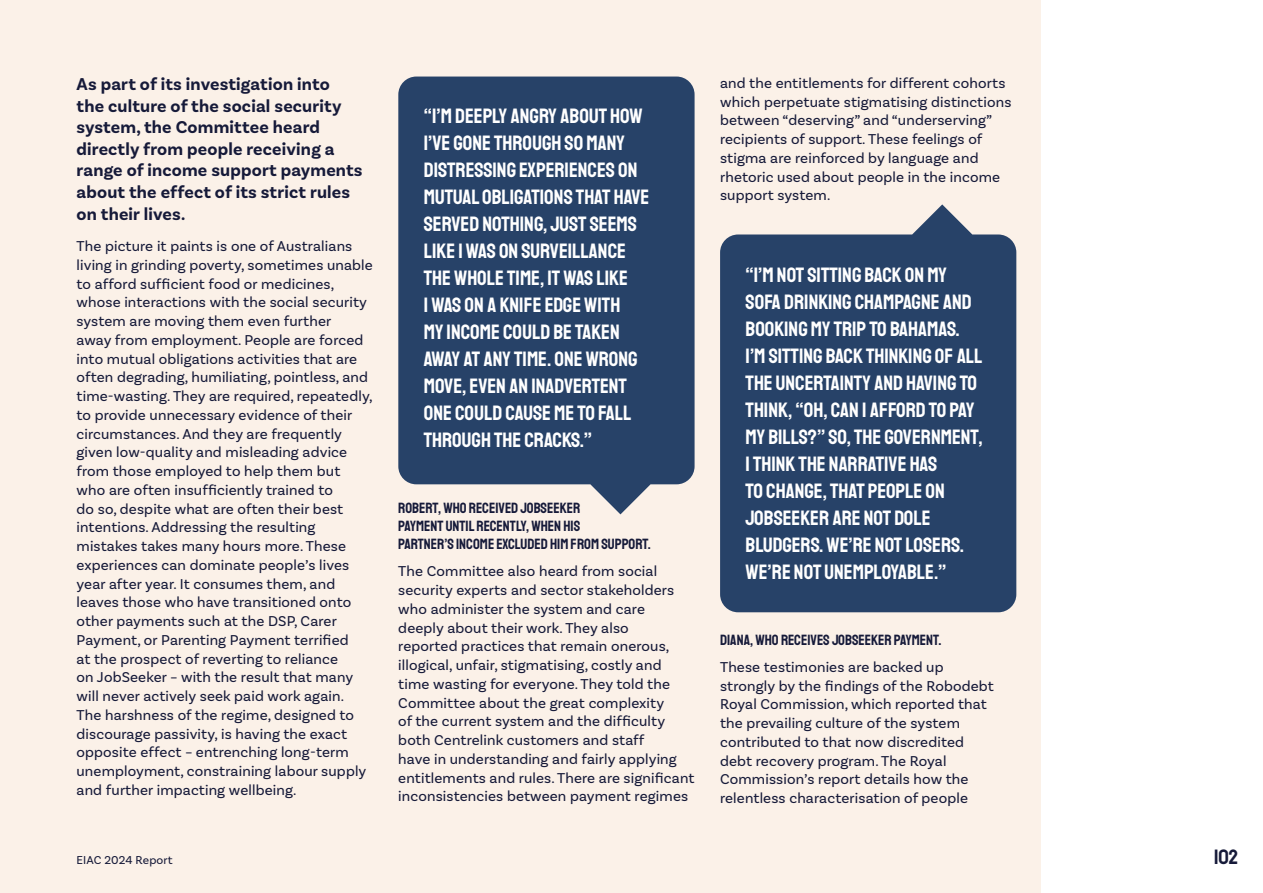
<style>
.page{position:relative;width:1263px;height:893px;background:#fff}
.page>*{position:absolute;margin:0;border:0;box-sizing:border-box;transform-origin:0 0}
.Speech_bubble_2{font:21px/27px "Staatliches";color:#fff}
.t1{font:21px "Staatliches";color:#161a39}
.Feature_text_C__p{font:700 18px/21.6px "Basic Sans";letter-spacing:.01em;color:#161a39}
.Body__p{font:15px/18.8px "Basic Sans";letter-spacing:.01em;color:#161a39}
.Quote_caption_table__p{font:15px/18px "Staatliches";color:#161a39}
.t2{font:12px "Basic Sans";letter-spacing:.01em;color:#161a39}
</style>
<div class="page">
<div style="left:0;top:0;width:1041px;height:893px;background:#fbf1e8"></div>
<svg style="left:720px;top:204px;width:296px;height:408px;fill:#274268"></svg>
<svg style="left:398px;top:77px;width:296px;height:437px;fill:#274268"></svg>
<hr style="left:424px;top:127px;width:222px;height:2px;background:#274268">
<hr style="left:424px;top:154px;width:204px;height:2px;background:#274268">
<hr style="left:424px;top:181px;width:216px;height:2px;background:#274268">
<hr style="left:424px;top:208px;width:228px;height:2px;background:#274268">
<hr style="left:424px;top:235px;width:216px;height:2px;background:#274268">
<hr style="left:424px;top:262px;width:205px;height:2px;background:#274268">
<hr style="left:424px;top:289px;width:207px;height:2px;background:#274268">
<hr style="left:424px;top:316px;width:199px;height:2px;background:#274268">
<hr style="left:424px;top:343px;width:199px;height:2px;background:#274268">
<hr style="left:424px;top:370px;width:217px;height:2px;background:#274268">
<hr style="left:424px;top:397px;width:206px;height:2px;background:#274268">
<hr style="left:424px;top:424px;width:210px;height:2px;background:#274268">
<hr style="left:424px;top:451px;width:171px;height:2px;background:#274268">
<hr style="left:746px;top:286px;width:204px;height:1px;background:#274268">
<hr style="left:746px;top:313px;width:229px;height:1px;background:#274268">
<hr style="left:746px;top:340px;width:217px;height:1px;background:#274268">
<hr style="left:746px;top:367px;width:239px;height:1px;background:#274268">
<hr style="left:746px;top:394px;width:234px;height:1px;background:#274268">
<hr style="left:746px;top:421px;width:232px;height:1px;background:#274268">
<hr style="left:746px;top:448px;width:240px;height:1px;background:#274268">
<hr style="left:746px;top:475px;width:194px;height:1px;background:#274268">
<hr style="left:746px;top:502px;width:202px;height:1px;background:#274268">
<hr style="left:746px;top:529px;width:188px;height:1px;background:#274268">
<hr style="left:746px;top:556px;width:221px;height:1px;background:#274268">
<hr style="left:746px;top:583px;width:204px;height:1px;background:#274268">
<p class="Feature_text_C__p" style="left:77px;top:73px;width:288px">As part of its investigation into<br>the culture of the social security system, the Committee heard directly from people receiving a range of income support payments about the effect of its strict rules on their lives.</p>
<p class="Body__p" style="left:77px;top:237px;width:298px">The picture it paints is one of Australians living in grinding poverty, sometimes unable to afford sufficient food or medicines, whose interactions with the social security system are moving them even further<br>away from employment. People are forced into mutual obligations activities that are often degrading, humiliating, pointless, and time-wasting. They are required, repeatedly, to provide unnecessary evidence of their circumstances. And they are frequently given low-quality and misleading advice from those employed to help them but who are often insufficiently trained to<br>do so, despite what are often their best intentions. Addressing the resulting mistakes takes many hours more. These experiences can dominate people’s lives year after year. It consumes them, and leaves those who have transitioned onto other payments such at the DSP, Carer Payment, or Parenting Payment terrified<br>at the prospect of reverting to reliance<br>on JobSeeker – with the result that many will never actively seek paid work again.<br>The harshness of the regime, designed to discourage passivity, is having the exact opposite effect – entrenching long-term unemployment, constraining labour supply and further impacting wellbeing.</p>
<p class="t2" style="left:77px;top:853px;width:98px">EIAC 2024 Report</p>
<p class="Speech_bubble_2" style="left:424px;top:102px;width:227px">“I’M DEEPLY ANGRY ABOUT HOW<br>I’VE GONE THROUGH SO MANY<br>DISTRESSING EXPERIENCES ON<br>MUTUAL OBLIGATIONS THAT HAVE<br>SERVED NOTHING, JUST SEEMS<br>LIKE I WAS ON SURVEILLANCE<br>THE WHOLE TIME, IT WAS LIKE<br>I WAS ON A KNIFE EDGE WITH<br>MY INCOME COULD BE TAKEN<br>AWAY AT ANY TIME. ONE WRONG<br>MOVE, EVEN AN INADVERTENT<br>ONE COULD CAUSE ME TO FALL<br>THROUGH THE CRACKS.”</p>
<p class="Quote_caption_table__p" style="left:398px;top:499px;width:254px">ROBERT, WHO RECEIVED JOBSEEKER<br>PAYMENT UNTIL RECENTLY, WHEN HIS<br>PARTNER’S INCOME EXCLUDED HIM FROM SUPPORT.</p>
<p class="Body__p" style="left:398px;top:562px;width:298px">The Committee also heard from social security experts and sector stakeholders who administer the system and care<br>deeply about their work. They also<br>reported practices that remain onerous, illogical, unfair, stigmatising, costly and time wasting for everyone. They told the Committee about the great complexity<br>of the current system and the difficulty both Centrelink customers and staff<br>have in understanding and fairly applying entitlements and rules. There are significant inconsistencies between payment regimes</p>
<p class="Body__p" style="left:720px;top:73px;width:293px">and the entitlements for different cohorts which perpetuate stigmatising distinctions between “deserving” and “underserving” recipients of support. These feelings of stigma are reinforced by language and rhetoric used about people in the income support system.</p>
<p class="Speech_bubble_2" style="left:746px;top:261px;width:239px">“I’M NOT SITTING BACK ON MY<br>SOFA DRINKING CHAMPAGNE AND<br>BOOKING MY TRIP TO BAHAMAS.<br>I’M SITTING BACK THINKING OF ALL<br>THE UNCERTAINTY AND HAVING TO<br>THINK, “OH, CAN I AFFORD TO PAY<br>MY BILLS?” SO, THE GOVERNMENT,<br>I THINK THE NARRATIVE HAS<br>TO CHANGE, THAT PEOPLE ON<br>JOBSEEKER ARE NOT DOLE<br>BLUDGERS. WE’RE NOT LOSERS.<br>WE’RE NOT UNEMPLOYABLE.”</p>
<p class="Quote_caption_table__p" style="left:720px;top:630px;width:223px">DIANA, WHO RECEIVES JOBSEEKER PAYMENT.</p>
<p class="Body__p" style="left:720px;top:657px;width:275px">These testimonies are backed up strongly by the findings of the Robodebt Royal Commission, which reported that the prevailing culture of the system contributed to that now discredited debt recovery program. The Royal Commission’s report details how the relentless characterisation of people</p>
<h1 class="t1" style="left:1214px;top:843px;width:26px">102</h1>
</div>
